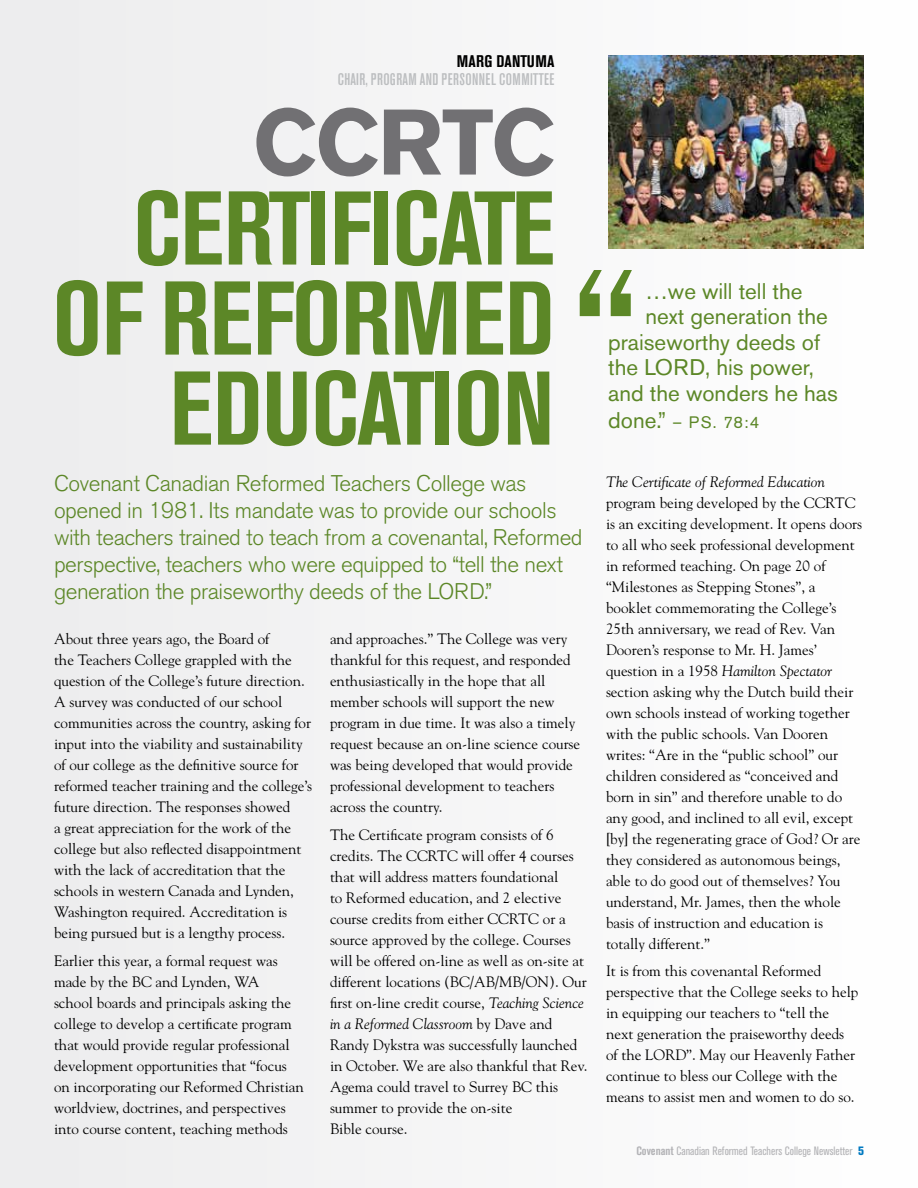
<style>
.page{position:relative;width:918px;height:1188px;background:#f5f5f6}
.page>*{position:absolute;margin:0;border:0;box-sizing:border-box;transform-origin:0 0}
.t1{font:700 condensed 103.5px "Akzidenz Grotesk BE";letter-spacing:-.005em;color:#5c8727}
.t2{font:700 91.95px "Akzidenz Grotesk BE";letter-spacing:-.01em;color:#717073}
.t3{font:300 22.5px/27px "Akzidenz Grotesk BE";letter-spacing:-.02em;color:#5c8727}
.t4{font:22.5px "Akzidenz Grotesk BE";color:#5c8727}
.t5{font:500 condensed 16.65px "Akzidenz Grotesk BE";letter-spacing:.02em;color:#bcbec0}
.t6{font:700 condensed 16.65px "Akzidenz Grotesk BE";letter-spacing:.01em;color:#000}
.t7{font:16.5px "Akzidenz Grotesk BE";color:#5c8727}
.t8{font:15px/21px "Goudy";color:#000}
.t9{font:italic 15px "Goudy";color:#000}
.t10{font:condensed 12px "Akzidenz Grotesk BE";color:#b3b3b6}
.s1{font-style:italic}
.s2{font-size:22.5px}
.s3{font-weight:700}
.s4{font-weight:800;color:#0079c1}
</style>
<div class="page">
<svg style="left:580px;top:270px;width:52px;height:46px"></svg>
<img style="left:608px;top:55px;width:256px;height:194px">
<p class="t6" style="left:457px;top:51px;width:99px">MARG DANTUMA</p>
<p class="t5" style="left:338px;top:70px;width:218px">CHAIR, PROGRAM AND PERSONNEL COMMITTEE</p>
<h2 class="t2" style="left:253px;top:89px;width:303px">CCRTC</h2>
<h1 class="t1" style="left:133px;top:169px;width:382px">CERTIFICATE</h1>
<h1 class="t1" style="left:53px;top:259px;width:503px">OF REFORMED</h1>
<h1 class="t1" style="left:169px;top:350px;width:376px">EDUCATION</h1>
<p class="t3" style="left:54px;top:471px;width:530px">Covenant Canadian Reformed Teachers College was opened in 1981. Its mandate was to provide our schools with teachers trained to teach from a covenantal, Reformed perspective, teachers who were equipped to “tell the next generation the praiseworthy deeds of the LOR D.”</p>
<p class="t8" style="left:54px;top:628px;width:260px">About three years ago, the Board of<br>the Teachers College grappled with the question of the College’s future direction.<br>A survey was conducted of our school communities across the country, asking for input into the viability and sustainability of our college as the definitive source for reformed teacher training and the college’s future direction. The responses showed<br>a great appreciation for the work of the college but also reflected disappointment with the lack of accreditation that the schools in western Canada and Lynden, Washington required. Accreditation is being pursued but is a lengthy process.</p>
<p class="t8" style="left:54px;top:950px;width:251px">Earlier this year, a formal request was made by the BC and Lynden, WA<br>school boards and principals asking the college to develop a certificate program that would provide regular professional development opportunities that “focus on incorporating our Reformed Christian worldview, doctrines, and perspectives into course content, teaching methods</p>
<p class="t8" style="left:330px;top:628px;width:252px">and approaches.” The College was very thankful for this request, and responded enthusiastically in the hope that all member schools will support the new program in due time. It was also a timely request because an on-line science course was being developed that would provide professional development to teachers across the country.</p>
<p class="t8" style="left:330px;top:824px;width:259px">The Certificate program consists of 6 credits. The CCRTC will offer 4 courses that will address matters foundational<br>to Reformed education, and 2 elective course credits from either CCRTC or a source approved by the college. Courses will be offered on-line as well as on-site at different locations (BC/AB/MB/ON). Our first on-line credit course, <span class="s1">Teaching Science in a Reformed Classroom</span> by Dave and Randy Dykstra was successfully launched in October. We are also thankful that Rev.<br>Agema could travel to Surrey BC this summer to provide the on-site<br>Bible course.</p>
<h3 class="t4" style="left:645px;top:278px;width:159px">…we will tell the</h3>
<h3 class="t4" style="left:645px;top:303px;width:184px">next generation the</h3>
<h3 class="t4" style="left:608px;top:328px;width:213px">praiseworthy deeds of</h3>
<h3 class="t4" style="left:608px;top:354px;width:207px">the LORD, his power,</h3>
<h3 class="t4" style="left:608px;top:379px;width:231px">and the wonders he has</h3>
<p class="t7" style="left:608px;top:412px;width:153px"><span class="s2">done.”</span> – Ps. 78:4</p>
<p class="t9" style="left:606px;top:472px;width:221px">The Certificate of Reformed Education</p>
<p class="t8" style="left:606px;top:491px;width:258px">program being developed by the CCRTC is an exciting development. It opens doors to all who seek professional development in reformed teaching. On page 20 of “Milestones as Stepping Stones”, a booklet commemorating the College’s 25th anniversary, we read of Rev. Van Dooren’s response to Mr. H. James’ question in a 1958 <span class="s1">Hamilton Spectator </span>section asking why the Dutch build their own schools instead of working together with the public schools. Van Dooren writes: “Are in the “public school” our children considered as “conceived and born in sin” and therefore unable to do any good, and inclined to all evil, except [by] the regenerating grace of God? Or are they considered as autonomous beings, able to do good out of themselves? You understand, Mr. James, then the whole basis of instruction and education is totally different.”</p>
<p class="t8" style="left:606px;top:960px;width:254px">It is from this covenantal Reformed perspective that the College seeks to help in equipping our teachers to “tell the next generation the praiseworthy deeds of the LORD”. May our Heavenly Father continue to bless our College with the means to assist men and women to do so.</p>
<p class="t10" style="left:636px;top:1144px;width:229px"><span class="s3">COVENANT</span> Canadian Reformed Teachers College Newsletter <span class="s4">5</span></p>
</div>
